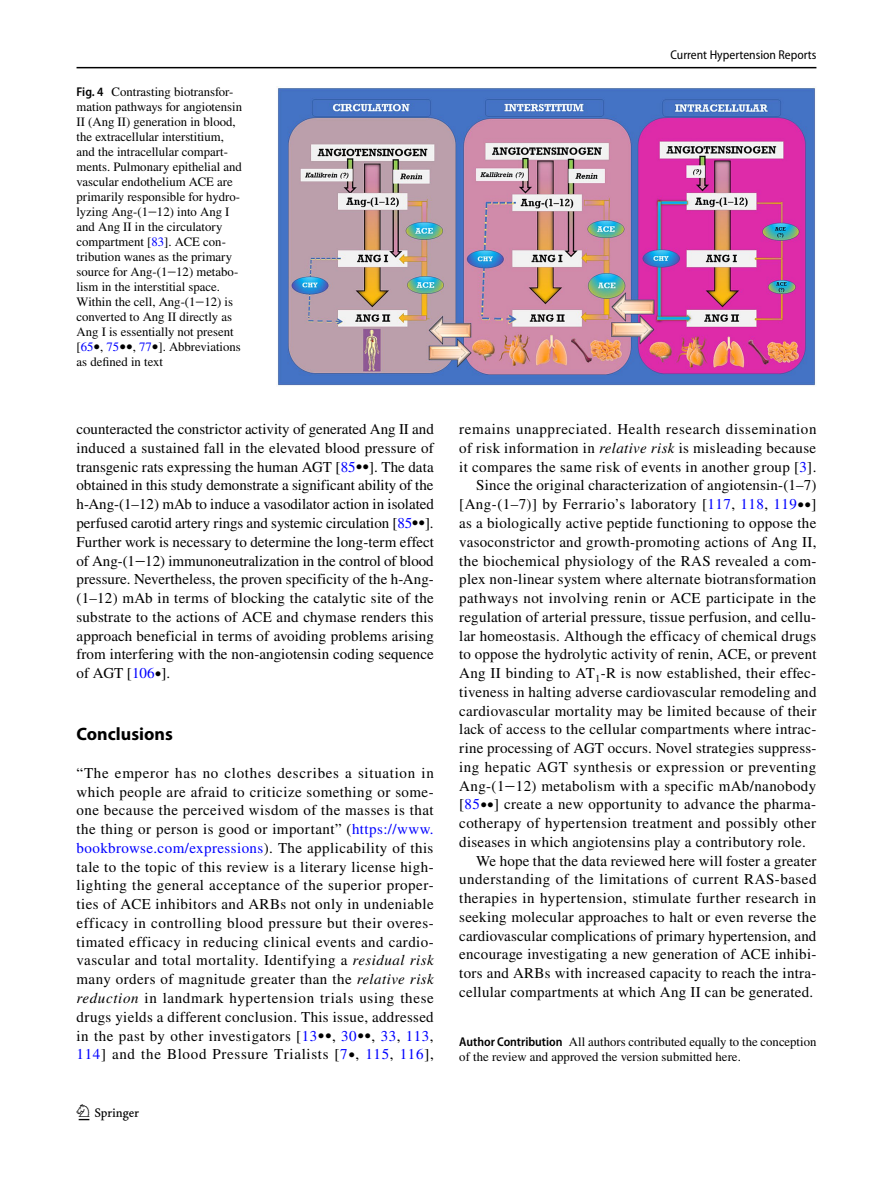
<style>
.page{position:relative;width:893px;height:1187px;background:#fff}
.page>*{position:absolute;margin:0;border:0;box-sizing:border-box;transform-origin:0 0}
.t1{font:22.5px "Springnew Regular 2";color:#000}
.t2{font:700 18px "Myriad Pro";color:#000}
.t3{font:15px/18.8px "STIX";letter-spacing:.02em;color:#000;text-align:justify}
.t4{font:15px "STIX";letter-spacing:.04em;color:#000}
.t5{font:12.75px/15px "STIX";color:#000}
.t6{font:semi-condensed 12.75px "Myriad Pro";color:#000}
.s1{font-family:"Myriad Pro";font-weight:600;font-stretch:semi-condensed}
.s2{font-family:"Code 2000"}
.s3{color:#00f}
.s4{font-size:12.75px}
.s5{font-style:italic}
</style>
<div class="page">
<hr style="left:77px;top:67px;width:739px;height:1px;background:#000">
<img style="left:277px;top:87px;width:539px;height:299px">
<p class="t5" style="left:77px;top:85px;width:167px"><span class="s1">Fig. 4</span> Contrasting biotransfor&shy;mation pathways for angiotensin<br>II (Ang II) generation in blood, the extracellular interstitium, and the intracellular compart&shy;ments. Pulmonary epithelial and vascular endothelium ACE are primarily responsible for hydro&shy;lyzing Ang-(1<span class="s2">‒</span>12) into Ang I and Ang II in the circulatory compartment [<span class="s3">83</span>]. ACE con&shy;tribution wanes as the primary source for Ang-(1<span class="s2">‒</span>12) metabo&shy;lism in the interstitial space.<br>Within the cell, Ang-(1<span class="s2">‒</span>12) is converted to Ang II directly as<br>Ang I is essentially not present [<span class="s3">65</span>•, <span class="s3">75</span>••, <span class="s3">77</span>•]. Abbreviations as defined in text</p>
<p class="t3" style="left:77px;top:421px;width:359px">counteracted the constrictor activity of generated Ang II and induced a sustained fall in the elevated blood pressure of transgenic rats expressing the human AGT [<span class="s3">85</span><span class="s4">••</span>]. The data obtained in this study demonstrate a significant ability of the h-Ang-(1–12) mAb to induce a vasodilator action in isolated perfused carotid artery rings and systemic circulation [<span class="s3">85</span><span class="s4">••</span>].<br>Further work is necessary to determine the long-term effect of Ang-(1<span class="s2">‒</span>12) immunoneutralization in the control of blood pressure. Nevertheless, the proven specificity of the h-Ang-(1–12) mAb in terms of blocking the catalytic site of the substrate to the actions of ACE and chymase renders this approach beneficial in terms of avoiding problems arising from interfering with the non-angiotensin coding sequence of AGT [<span class="s3">106</span><span class="s4">•</span>].</p>
<p class="t2" style="left:77px;top:722px;width:98px">Conclusions</p>
<p class="t3" style="left:77px;top:764px;width:359px">“The emperor has no clothes describes a situation in which people are afraid to criticize something or some&shy;one because the perceived wisdom of the masses is that the thing or person is good or important” (<span class="s3">https://www. bookbrowse.com/expressions</span>). The applicability of this tale to the topic of this review is a literary license high&shy;lighting the general acceptance of the superior proper&shy;ties of ACE inhibitors and ARBs not only in undeniable efficacy in controlling blood pressure but their overes&shy;timated efficacy in reducing clinical events and cardio&shy;vascular and total mortality. Identifying a <span class="s5">residual risk </span>many orders of magnitude greater than the <span class="s5">relative risk reduction</span> in landmark hypertension trials using these drugs yields a different conclusion. This issue, addressed in the past by other investigators [<span class="s3">13</span><span class="s4">••</span>, <span class="s3">30</span><span class="s4">••</span>, <span class="s3">33</span>, <span class="s3">113</span>, <span class="s3">114</span>] and the Blood Pressure Trialists [<span class="s3">7</span><span class="s4">•</span>, <span class="s3">115</span>, <span class="s3">116</span>],</p>
<h1 class="t1" style="left:79px;top:1104px;width:62px">1 3</h1>
<p class="t6" style="left:670px;top:48px;width:147px">Current Hypertension Reports</p>
<p class="t4" style="left:459px;top:419px;width:359px">remains unappreciated. Health research dissemination</p>
<p class="t3" style="left:459px;top:439px;width:359px">of risk information in <span class="s5">relative risk</span> is misleading because</p>
<p class="t3" style="left:459px;top:458px;width:359px">it compares the same risk of events in another group [<span class="s3">3</span>].</p>
<p class="t3" style="left:476px;top:477px;width:342px">Since the original characterization of angiotensin-(1–7)</p>
<p class="t3" style="left:459px;top:496px;width:359px">[Ang-(1–7)] by Ferrario’s laboratory [<span class="s3">117</span>, <span class="s3">118</span>, <span class="s3">119</span><span class="s4">••</span>]</p>
<p class="t3" style="left:459px;top:514px;width:359px">as a biologically active peptide functioning to oppose the</p>
<p class="t3" style="left:459px;top:533px;width:359px">vasoconstrictor and growth-promoting actions of Ang II,</p>
<p class="t3" style="left:459px;top:552px;width:359px">the biochemical physiology of the RAS revealed a com-</p>
<p class="t3" style="left:459px;top:571px;width:359px">plex non-linear system where alternate biotransformation</p>
<p class="t3" style="left:459px;top:589px;width:359px">pathways not involving renin or ACE participate in the</p>
<p class="t3" style="left:459px;top:608px;width:358px">regulation of arterial pressure, tissue perfusion, and cellu-</p>
<p class="t3" style="left:459px;top:627px;width:359px">lar homeostasis. Although the efficacy of chemical drugs</p>
<p class="t3" style="left:459px;top:646px;width:359px">to oppose the hydrolytic activity of renin, ACE, or prevent</p>
<p class="t3" style="left:459px;top:664px;width:358px">Ang II binding to AT<sub>1</sub>-R is now established, their effec-</p>
<p class="t3" style="left:459px;top:683px;width:359px">tiveness in halting adverse cardiovascular remodeling and</p>
<p class="t3" style="left:459px;top:702px;width:359px">cardiovascular mortality may be limited because of their</p>
<p class="t3" style="left:459px;top:721px;width:359px">lack of access to the cellular compartments where intrac-</p>
<p class="t3" style="left:459px;top:739px;width:359px">rine processing of AGT occurs. Novel strategies suppress-</p>
<p class="t3" style="left:459px;top:758px;width:359px">ing hepatic AGT synthesis or expression or preventing</p>
<p class="t3" style="left:459px;top:777px;width:359px">Ang-(1<span class="s2">‒</span>12) metabolism with a specific mAb/nanobody</p>
<p class="t3" style="left:459px;top:796px;width:359px">[<span class="s3">85</span><span class="s4">••</span>] create a new opportunity to advance the pharma-</p>
<p class="t3" style="left:459px;top:814px;width:358px">cotherapy of hypertension treatment and possibly other</p>
<p class="t3" style="left:459px;top:833px;width:348px">diseases in which angiotensins play a contributory role.</p>
<p class="t3" style="left:476px;top:852px;width:342px">We hope that the data reviewed here will foster a greater</p>
<p class="t3" style="left:459px;top:871px;width:359px">understanding of the limitations of current RAS-based</p>
<p class="t3" style="left:459px;top:889px;width:359px">therapies in hypertension, stimulate further research in</p>
<p class="t3" style="left:459px;top:908px;width:359px">seeking molecular approaches to halt or even reverse the</p>
<p class="t3" style="left:459px;top:927px;width:359px">cardiovascular complications of primary hypertension, and</p>
<p class="t3" style="left:459px;top:946px;width:359px">encourage investigating a new generation of ACE inhibi-</p>
<p class="t3" style="left:459px;top:964px;width:359px">tors and ARBs with increased capacity to reach the intra-</p>
<p class="t3" style="left:459px;top:983px;width:356px">cellular compartments at which Ang II can be generated.</p>
<p class="t5" style="left:459px;top:1034px;width:359px"><span class="s1">Author Contribution</span> All authors contributed equally to the conception of the review and approved the version submitted here.</p>
</div>
